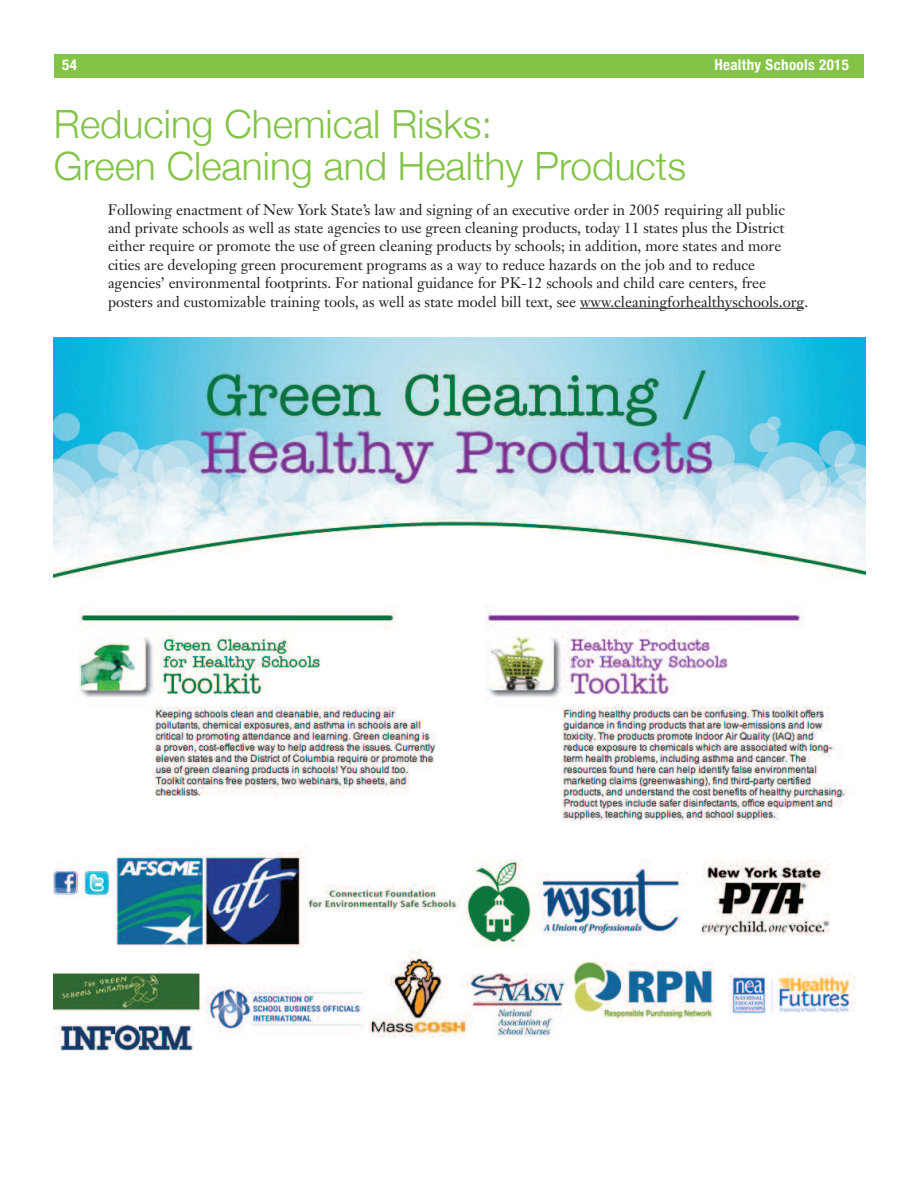
<style>
.page{position:relative;width:918px;height:1188px;background:#fff}
.page>*{position:absolute;margin:0;border:0;box-sizing:border-box;transform-origin:0 0}
.t1{font:300 39px/42px "Helvetica Neue";color:#83c447}
.t2{font:15px/18.5px "Janson Text";color:#231f20}
.t3{font:700 condensed 15px "Helvetica Neue";letter-spacing:.025em;color:#fff}
</style>
<div class="page">
<div style="left:54px;top:54px;width:810px;height:23px;background:#83c447"></div>
<hr style="left:580px;top:308px;width:224px;height:1px;background:#231f20">
<img style="left:53px;top:338px;width:812px;height:713px">
<p class="t3" style="left:62px;top:56px;width:16px">54</p>
<p class="t3" style="left:714px;top:56px;width:136px">Healthy Schools 2015</p>
<h1 class="t1" style="left:54px;top:102px;width:634px">Reducing Chemical Risks:<br>Green Cleaning and Healthy Products</h1>
<p class="t2" style="left:108px;top:202px;width:702px">Following enactment of New York State’s law and signing of an executive order in 2005 requiring all public and private schools as well as state agencies to use green cleaning products, today 11 states plus the District either require or promote the use of green cleaning products by schools; in addition, more states and more cities are developing green procurement programs as a way to reduce hazards on the job and to reduce agencies’ environmental footprints. For national guidance for PK-12 schools and child care centers, free posters and customizable training tools, as well as state model bill text, see www.cleaningforhealthyschools.org.</p>
</div>
